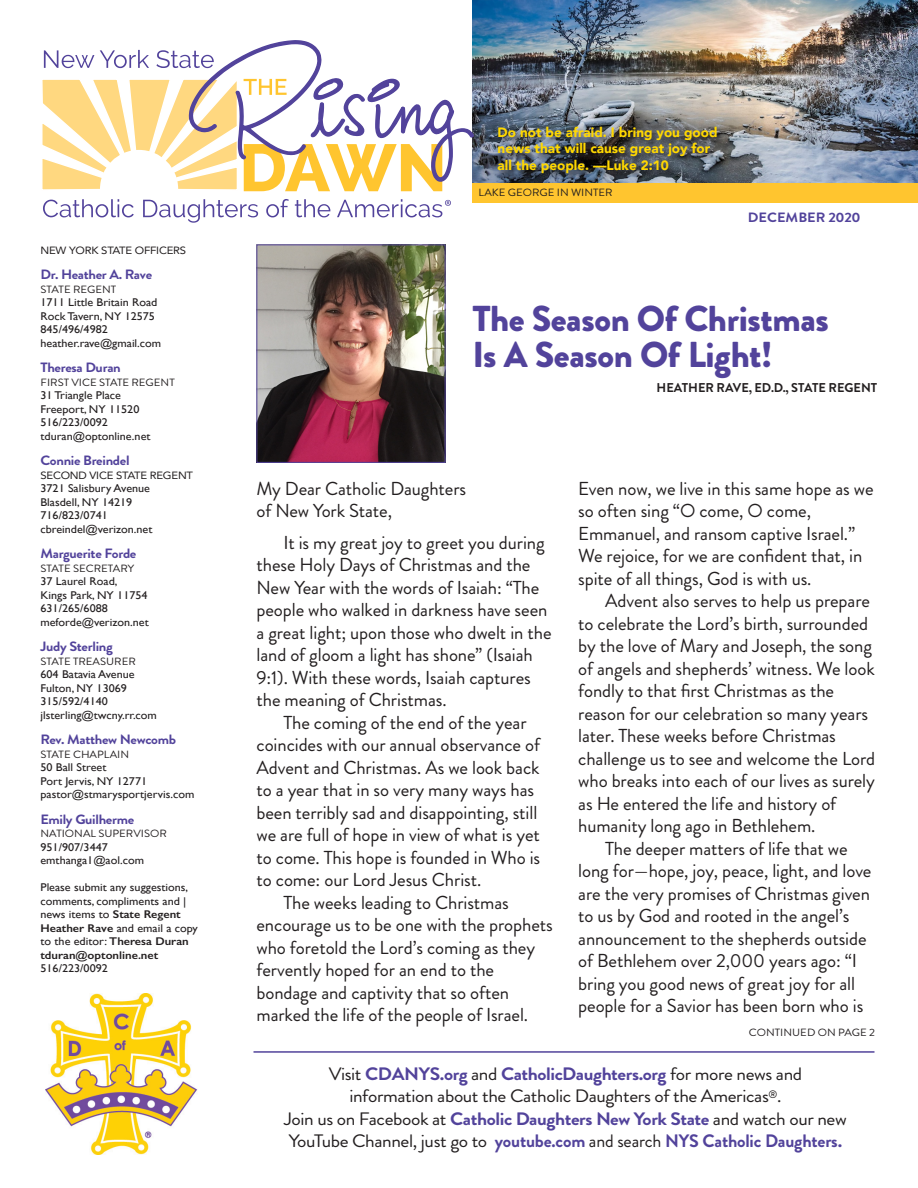
<style>
.page{position:relative;width:918px;height:1188px;background:#fff}
.page>*{position:absolute;margin:0;border:0;box-sizing:border-box;transform-origin:0 0}
.Headline{font:900 36px/36px "Brandon Grotesque";letter-spacing:-.01em;color:#52439b}
.Body_Copy{font:18.75px/22.5px "Brandon Grotesque";letter-spacing:-.005em;color:#231f20}
.No_Indent{font:18.75px/22.5px "Brandon Grotesque";letter-spacing:-.005em;color:#231f20}
.Officer_names{font:18px/22.5px "Brandon Grotesque";letter-spacing:-.02em;color:#231f20;text-align:center;scale:1.08 1}
.Officer_names-2{font:700 13.5px "Brandon Grotesque";letter-spacing:-.02em;color:#52439b;scale:1.08 1}
.t1{font:900 13.5px/16.5px "Avenir";color:#ffd801}
.Officer_names-3{font:700 13.5px "Brandon Grotesque";color:#52439b;scale:1.08 1}
.Byline{font:700 12.75px "Brandon Grotesque";color:#231f20}
.addresses{font:11.25px/13.5px "Gill Sans";color:#231f20;scale:1.08 1}
.addresses-2{font:600 11.25px "Gill Sans";color:#231f20;scale:1.08 1}
.Officer_title{font:10.5px "Brandon Grotesque";color:#231f20;scale:1.08 1}
.Officer_title-2{font:10.5px "Avenir";letter-spacing:-.02em;color:#231f20;scale:1.08 1}
.s1{font-weight:600}
.s2{font-weight:700;color:#52439b}
</style>
<div class="page">
<img style="left:472px;top:0;width:446px;height:183px">
<svg style="left:43px;top:199px;width:91px;height:18px"></svg>
<svg style="left:143px;top:199px;width:115px;height:24px"></svg>
<svg style="left:266px;top:199px;width:23px;height:18px"></svg>
<svg style="left:295px;top:199px;width:35px;height:18px"></svg>
<svg style="left:42px;top:39px;width:432px;height:153px"></svg>
<svg style="left:337px;top:199px;width:114px;height:18px"></svg>
<div style="left:472px;top:183px;width:446px;height:19px;background:#ffc52f"></div>
<img style="left:258px;top:246px;width:186px;height:215px">
<div style="left:256px;top:244px;width:190px;height:219px;border:1px solid #52439b"></div>
<img style="left:46px;top:993px;width:151px;height:161px">
<hr style="left:254px;top:1051px;width:620px;height:2px;background:#52439b">
<div style="left:496px;top:125px;width:229px;height:58px;background:#231f20;opacity:.75"></div>
<p class="Officer_title-2" style="left:40px;top:241px;width:136px">NEW YORK STATE OFFICERS</p>
<p class="Officer_names-2" style="left:40px;top:265px;width:105px">Dr. Heather A. Rave</p>
<p class="Officer_title" style="left:41px;top:282px;width:72px">STATE REGENT</p>
<p class="addresses" style="left:40px;top:295px;width:113px">1711 Little Britain Road<br>Rock Tavern, NY 12575<br>845/496/4982 heather.rave@gmail.com</p>
<p class="Officer_names-2" style="left:40px;top:358px;width:76px">Theresa Duran</p>
<p class="Officer_title" style="left:41px;top:375px;width:126px">FIRST VICE STATE REGENT</p>
<p class="addresses" style="left:40px;top:388px;width:76px">31 Triangle Place</p>
<p class="addresses" style="left:40px;top:402px;width:93px">Freeport, NY 11520</p>
<p class="addresses" style="left:40px;top:415px;width:64px">516/223/0092</p>
<p class="addresses" style="left:40px;top:429px;width:103px">tduran@optonline.net</p>
<p class="Officer_names-2" style="left:40px;top:451px;width:84px">Connie Breindel</p>
<p class="Officer_title-2" style="left:40px;top:466px;width:143px">SECOND VICE STATE REGENT</p>
<p class="addresses" style="left:40px;top:481px;width:103px">3721 Salisbury Avenue<br>Blasdell, NY 14219</p>
<p class="addresses" style="left:40px;top:508px;width:64px">716/823/0741</p>
<p class="addresses" style="left:40px;top:522px;width:105px">cbreindel@verizon.net</p>
<p class="Officer_names-2" style="left:40px;top:544px;width:90px">Marguerite Forde</p>
<p class="Officer_title" style="left:41px;top:561px;width:88px">STATE SECRETARY</p>
<p class="addresses" style="left:40px;top:574px;width:101px">37 Laurel Road,<br>Kings Park, NY 11754</p>
<p class="addresses" style="left:40px;top:601px;width:64px">631/265/6088</p>
<p class="addresses" style="left:40px;top:615px;width:102px">meforde@verizon.net</p>
<p class="Officer_names-2" style="left:40px;top:637px;width:69px">Judy Sterling</p>
<p class="Officer_title" style="left:41px;top:654px;width:90px">STATE TREASURER</p>
<p class="addresses" style="left:40px;top:667px;width:89px">604 Batavia Avenue<br>Fulton, NY 13069</p>
<p class="addresses" style="left:40px;top:694px;width:64px">315/592/4140</p>
<p class="addresses" style="left:40px;top:708px;width:109px">jlsterling@twcny.rr.com</p>
<p class="Officer_names-2" style="left:40px;top:730px;width:127px">Rev. Matthew Newcomb</p>
<p class="Officer_title" style="left:41px;top:747px;width:84px">STATE CHAPLAIN</p>
<p class="addresses" style="left:40px;top:760px;width:63px">50 Ball Street</p>
<p class="addresses" style="left:40px;top:774px;width:100px">Port Jervis, NY 12771</p>
<p class="addresses" style="left:40px;top:787px;width:144px">pastor@stmarysportjervis.com</p>
<p class="Officer_names-2" style="left:40px;top:809px;width:88px">Emily Guilherme</p>
<p class="Officer_title" style="left:41px;top:826px;width:118px">NATIONAL SUPERVISOR</p>
<p class="addresses" style="left:40px;top:840px;width:97px">951/907/3447 emthanga1@aol.com</p>
<p class="addresses" style="left:40px;top:880px;width:138px">Please submit any suggestions, comments, compliments and |</p>
<p class="addresses" style="left:40px;top:907px;width:147px">news items to <span class="s1">State Regent<br>Heather Rave</span> and email a copy to the editor: <span class="s1">Theresa Duran</span></p>
<p class="addresses-2" style="left:40px;top:948px;width:111px">tduran@optonline.net</p>
<p class="addresses" style="left:40px;top:961px;width:64px">516/223/0092</p>
<p class="t1" style="left:498px;top:124px;width:221px">Do not be afraid. I bring you good news that will cause great joy for all the people. —Luke 2:10</p>
<p class="Officer_title" style="left:479px;top:185px;width:126px">LAKE GEORGE IN WINTER</p>
<p class="Officer_names-3" style="left:748px;top:208px;width:106px">DECEMBER 2020</p>
<p class="Headline" style="left:472px;top:301px;width:358px">The Season Of Christmas<br>Is A Season Of Light!</p>
<p class="Byline" style="left:657px;top:378px;width:222px">HEATHER RAVE, ED.D., STATE REGENT</p>
<p class="No_Indent" style="left:256px;top:477px;width:211px">My Dear Catholic Daughters of New York State,</p>
<p class="Body_Copy" style="left:256px;top:531px;width:297px;text-indent:27px">It is my great joy to greet you during these Holy Days of Christmas and the New Year with the words of Isaiah: “The people who walked in darkness have seen a great light; upon those who dwelt in the land of gloom a light has shone” (Isaiah 9:1). With these words, Isaiah captures the meaning of Christmas.</p>
<p class="Body_Copy" style="left:256px;top:711px;width:285px;text-indent:27px">The coming of the end of the year coincides with our annual observance of Advent and Christmas. As we look back to a year that in so very many ways has been terribly sad and disappointing, still we are full of hope in view of what is yet to come. This hope is founded in Who is to come: our Lord Jesus Christ.</p>
<p class="Body_Copy" style="left:256px;top:891px;width:298px;text-indent:27px">The weeks leading to Christmas encourage us to be one with the prophets who foretold the Lord’s coming as they fervently hoped for an end to the bondage and captivity that so often marked the life of the people of Israel.</p>
<p class="Body_Copy" style="left:578px;top:477px;width:297px">Even now, we live in this same hope as we so often sing “O come, O come, Emmanuel, and ransom captive Israel.” We rejoice, for we are confident that, in spite of all things, God is with us.</p>
<p class="Body_Copy" style="left:578px;top:590px;width:298px;text-indent:27px">Advent also serves to help us prepare to celebrate the Lord’s birth, surrounded by the love of Mary and Joseph, the song of angels and shepherds’ witness. We look fondly to that first Christmas as the reason for our celebration so many years later. These weeks before Christmas challenge us to see and welcome the Lord who breaks into each of our lives as surely as He entered the life and history of humanity long ago in Bethlehem.</p>
<p class="Body_Copy" style="left:578px;top:837px;width:295px;text-indent:27px">The deeper matters of life that we long for—hope, joy, peace, light, and love are the very promises of Christmas given to us by God and rooted in the angel’s announcement to the shepherds outside of Bethlehem over 2,000 years ago: “I bring you good news of great joy for all people for a Savior has been born who is</p>
<p class="Officer_title" style="left:749px;top:1026px;width:118px">CONTINUED ON PAGE 2</p>
<p class="Officer_names" style="left:284px;top:1063px;width:522px">Visit <span class="s2">CDANYS.org</span> and <span class="s2">CatholicDaughters.org</span> for more news and<br>information about the Catholic Daughters of the Americas<sup>®</sup>.<br>Join us on Facebook at <span class="s2">Catholic Daughters New York State</span> and watch our new YouTube Channel, just go to <span class="s2">youtube.com</span> and search <span class="s2">NYS Catholic Daughters.</span></p>
</div>
